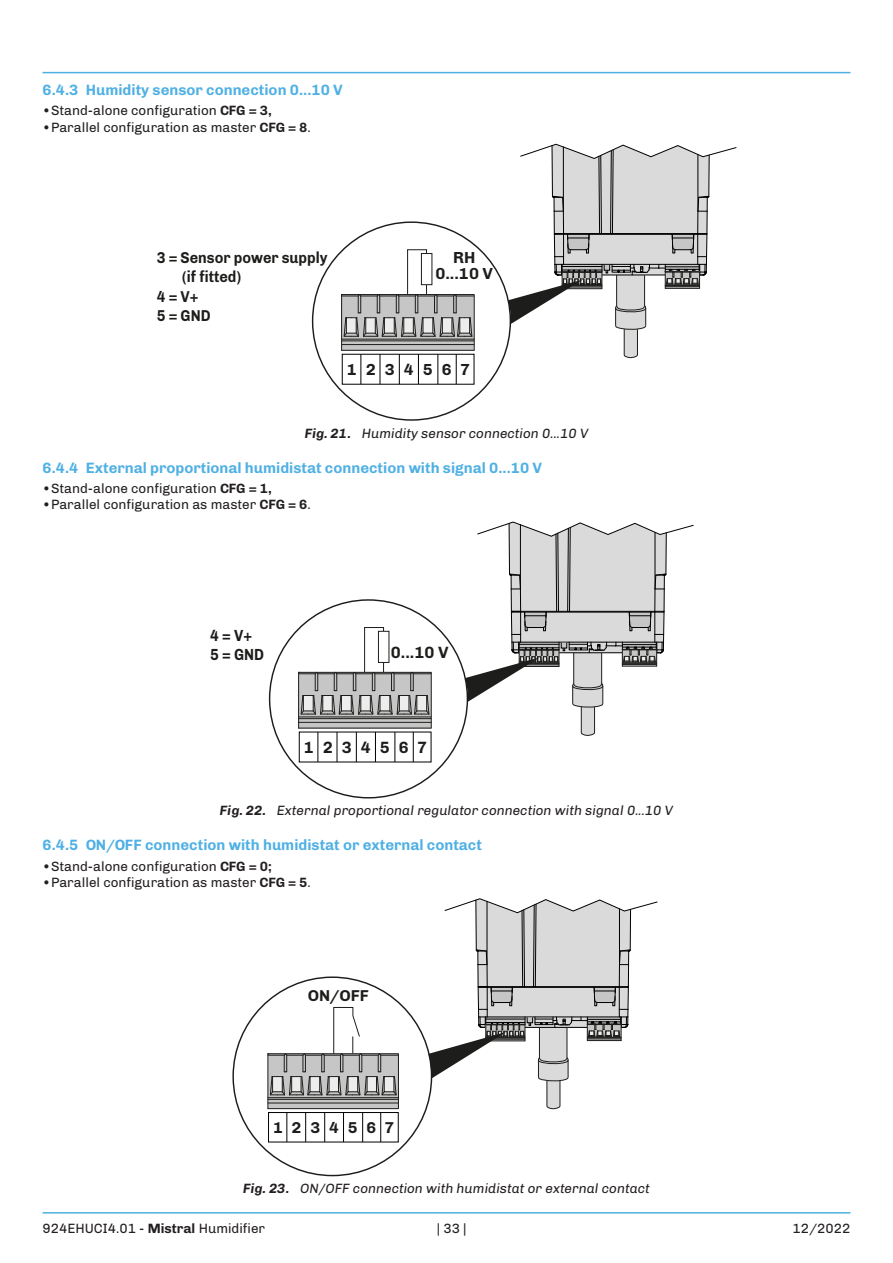
<style>
.page{position:relative;width:893px;height:1263px;background:#fff}
.page>*{position:absolute;margin:0;border:0;box-sizing:border-box;transform-origin:0 0}
.t1{font:700 16.35px/15.9px "Chivo";letter-spacing:.54em;color:#1d1d1b;text-align:center}
.t2{font:700 16.05px/19.4px "Chivo";color:#1d1d1b;scale:.9 1}
.t3{font:700 16.05px "Chivo";color:#1d1d1b}
.t4{font:700 15px "Chivo";color:#4fb0e4}
.t5{font:13.5px "Chivo";color:#231f20}
.t6{font:italic 13.5px "Chivo";color:#231f20}
.s1{font-weight:700}
</style>
<div class="page">
<hr style="left:43px;top:72px;width:807px;height:1px;background:#4fb0e4">
<hr style="left:43px;top:1212px;width:807px;height:1px;background:#4fb0e4">
<svg style="left:312px;top:144px;width:425px;height:277px"></svg>
<svg style="left:269px;top:521px;width:425px;height:277px"></svg>
<svg style="left:232px;top:898px;width:426px;height:278px"></svg>
<p class="t4" style="left:43px;top:78px;width:302px">6.4.3 Humidity sensor connection 0...10 V</p>
<p class="t5" style="left:43px;top:101px;width:231px">•Stand-alone configuration <span class="s1">CFG = 3,</span></p>
<p class="t5" style="left:43px;top:117px;width:270px">•Parallel configuration as master <span class="s1">CFG = 8</span>.</p>
<p class="t2" style="left:157px;top:248px;width:191px">3 = Sensor power supply</p>
<p class="t2" style="left:182px;top:267px;width:67px">(if fitted)</p>
<p class="t2" style="left:157px;top:287px;width:48px">4 = V+</p>
<p class="t2" style="left:157px;top:306px;width:62px">5 = GND</p>
<p class="t1" style="left:435px;top:250px;width:59px">RH<br>0...10 V</p>
<p class="t1" style="left:347px;top:362px;width:125px">1234567</p>
<p class="t6" style="left:305px;top:423px;width:285px"><span class="s1">Fig. 21.</span> Humidity sensor connection 0...10 V</p>
<p class="t4" style="left:43px;top:456px;width:501px">6.4.4 External proportional humidistat connection with signal 0...10 V</p>
<p class="t5" style="left:43px;top:478px;width:231px">•Stand-alone configuration <span class="s1">CFG = 1,</span></p>
<p class="t5" style="left:43px;top:494px;width:270px">•Parallel configuration as master <span class="s1">CFG = 6</span>.</p>
<p class="t2" style="left:210px;top:625px;width:62px">4 = V+<br>5 = GND</p>
<p class="t1" style="left:391px;top:644px;width:59px">0...10 V</p>
<p class="t1" style="left:304px;top:739px;width:125px">1234567</p>
<p class="t6" style="left:220px;top:801px;width:454px"><span class="s1">Fig. 22.</span> External proportional regulator connection with signal 0...10 V</p>
<p class="t4" style="left:43px;top:833px;width:441px">6.4.5 ON/OFF connection with humidistat or external contact</p>
<p class="t5" style="left:43px;top:856px;width:231px">•Stand-alone configuration <span class="s1">CFG = 0;</span></p>
<p class="t5" style="left:43px;top:872px;width:270px">•Parallel configuration as master <span class="s1">CFG = 5</span>.</p>
<p class="t3" style="left:308px;top:986px;width:63px">ON/OFF</p>
<p class="t3" style="left:273px;top:1118px;width:11px">1</p>
<p class="t3" style="left:292px;top:1118px;width:104px">234567</p>
<p class="t6" style="left:243px;top:1178px;width:408px"><span class="s1">Fig. 23.</span> ON/OFF connection with humidistat or external contact</p>
<p class="t5" style="left:43px;top:1218px;width:224px">924EHUCI4.01 - <span class="s1">Mistral</span> Humidifier</p>
<p class="t5" style="left:437px;top:1218px;width:31px">| 33 |</p>
<p class="t5" style="left:792px;top:1218px;width:59px">12/2022</p>
</div>
